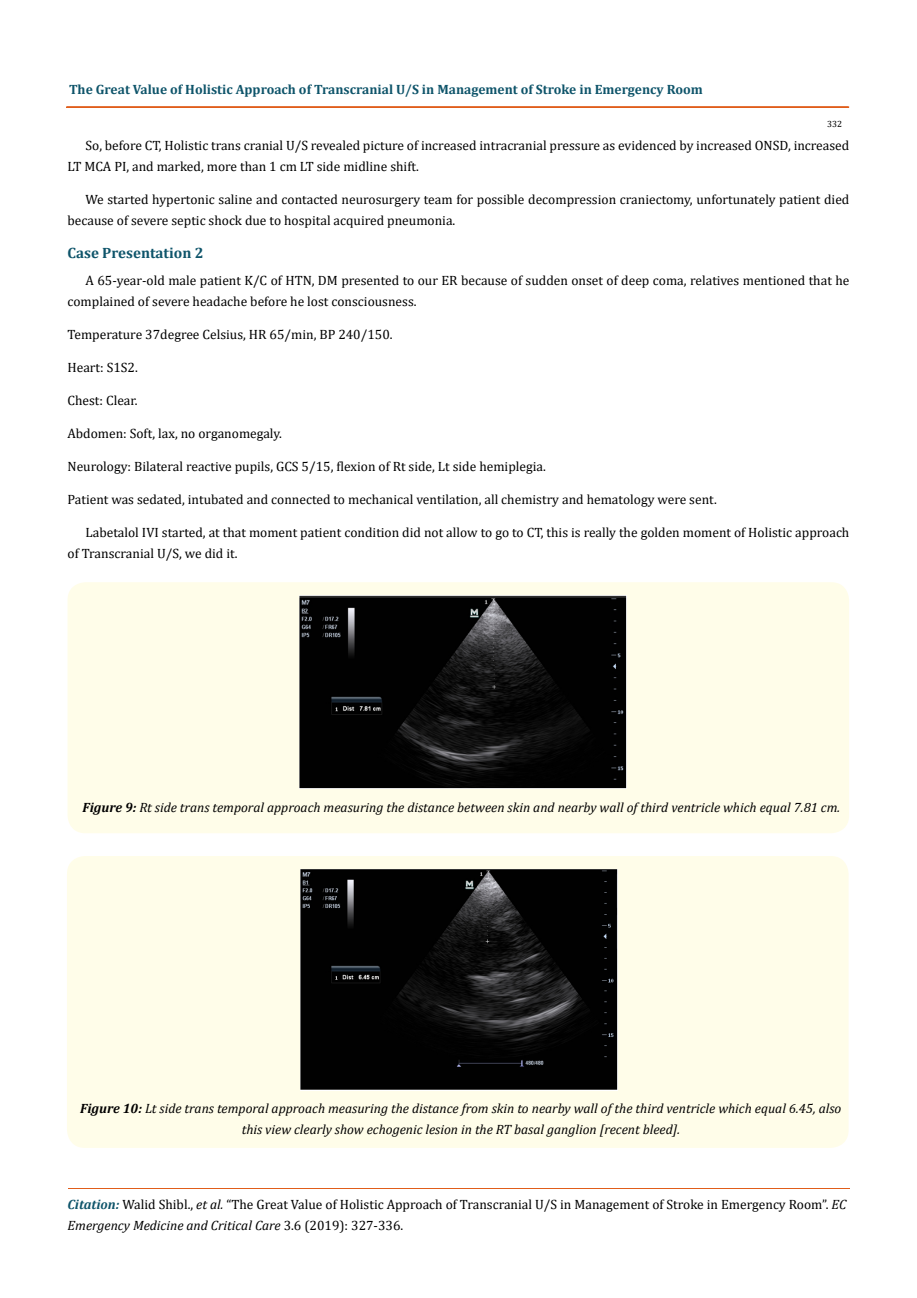
<style>
.page{position:relative;width:917px;height:1298px;background:#fff}
.page>*{position:absolute;margin:0;border:0;box-sizing:border-box;transform-origin:0 0}
.t1{font:700 15px "Cambria";color:#0e546a}
.t2{font:13.5px/21px "Cambria";color:#000}
.t3{font:italic 13.5px/21px "Cambria";color:#000;text-align:center}
.t4{font:700 13.5px "Cambria";color:#0e546a}
.t5{font:9px "Cambria";color:#000}
.s1{font-weight:700}
.s2{font-weight:700;font-style:italic;color:#0e546a}
.s3{font-style:italic}
</style>
<div class="page">
<div style="left:66px;top:107px;width:782px;height:1px;border:1px solid #e05d1a"></div>
<hr style="left:68px;top:1188px;width:781px;height:1px;background:#e05d1a">
<div style="left:67px;top:582px;width:782px;height:251px;background:#fffde9;border-radius:18px"></div>
<img style="left:300px;top:595px;width:327px;height:194px">
<div style="left:67px;top:856px;width:781px;height:292px;background:#fffde9;border-radius:18px"></div>
<img style="left:300px;top:869px;width:317px;height:221px">
<p class="t4" style="left:69px;top:80px;width:635px">The Great Value of Holistic Approach of Transcranial U/S in Management of Stroke in Emergency Room</p>
<p class="t5" style="left:827px;top:119px;width:16px">332</p>
<p class="t2" style="left:67px;top:135px;width:783px;text-indent:18px">So, before CT, Holistic trans cranial U/S revealed picture of increased intracranial pressure as evidenced by increased ONSD, increased<br>LT MCA PI, and marked, more than 1 cm LT side midline shift.</p>
<p class="t2" style="left:67px;top:189px;width:783px;text-indent:18px">We started hypertonic saline and contacted neurosurgery team for possible decompression craniectomy, unfortunately patient died because of severe septic shock due to hospital acquired pneumonia.</p>
<p class="t1" style="left:67px;top:242px;width:138px">Case Presentation 2</p>
<p class="t2" style="left:67px;top:270px;width:783px;text-indent:18px">A 65-year-old male patient K/C of HTN, DM presented to our ER because of sudden onset of deep coma, relatives mentioned that he complained of severe headache before he lost consciousness.</p>
<p class="t2" style="left:67px;top:324px;width:326px">Temperature 37degree Celsius, HR 65/min, BP 240/150.</p>
<p class="t2" style="left:67px;top:357px;width:72px">Heart: S1S2.</p>
<p class="t2" style="left:67px;top:390px;width:71px">Chest: Clear.</p>
<p class="t2" style="left:67px;top:423px;width:216px">Abdomen: Soft, lax, no organomegaly.</p>
<p class="t2" style="left:67px;top:456px;width:480px">Neurology: Bilateral reactive pupils, GCS 5/15, flexion of Rt side, Lt side hemiplegia.</p>
<p class="t2" style="left:67px;top:489px;width:650px">Patient was sedated, intubated and connected to mechanical ventilation, all chemistry and hematology were sent.</p>
<p class="t2" style="left:67px;top:522px;width:783px;text-indent:18px">Labetalol IVI started, at that moment patient condition did not allow to go to CT, this is really the golden moment of Holistic approach of Transcranial U/S, we did it.</p>
<p class="t3" style="left:82px;top:796px;width:759px"><span class="s1">Figure 9:</span> Rt side trans temporal approach measuring the distance between skin and nearby wall of third ventricle which equal 7.81 cm.</p>
<p class="t3" style="left:80px;top:1097px;width:762px"><span class="s1">Figure 10:</span> Lt side trans temporal approach measuring the distance from skin to nearby wall of the third ventricle which equal 6.45, also this view clearly show echogenic lesion in the RT basal ganglion [recent bleed].</p>
<p class="t2" style="left:68px;top:1194px;width:780px"><span class="s2">Citation:</span> Walid Shibl., <span class="s3">et al.</span> “The Great Value of Holistic Approach of Transcranial U/S in Management of Stroke in Emergency Room”. <span class="s3">EC<br>Emergency Medicine and Critical Care</span> 3.6 (2019): 327-336.</p>
</div>
